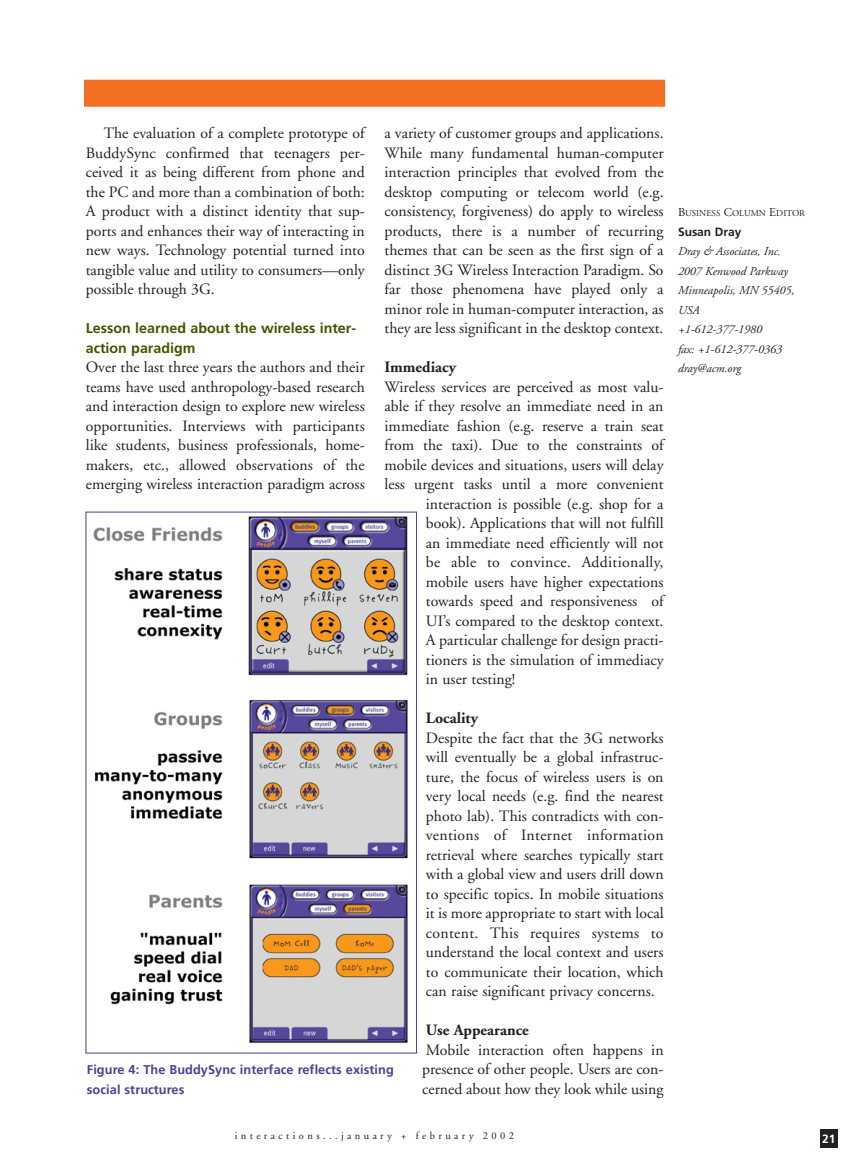
<style>
.page{position:relative;width:864px;height:1175px;background:#fff}
.page>*{position:absolute;margin:0;border:0;box-sizing:border-box;transform-origin:0 0}
.t1{font:15.75px/19.5px "Adobe Garamond";color:#231f20;text-align:justify}
.t2{font:700 15.75px "Adobe Garamond";color:#231f20}
.t3{font:15.75px "Adobe Garamond";letter-spacing:.02em;color:#231f20}
.t4{font:700 14.25px/19.5px "Frutiger";color:#435400}
.t5{font:700 12.75px/19.5px "Frutiger";letter-spacing:.005em;color:#4d3f93}
.t6{font:italic 12px/19.5px "Adobe Garamond";color:#231f20}
.t7{font:700 12px "Frutiger";color:#231f20}
.t8{font:700 12px "Frutiger";color:#fff}
.t9{font:10.5px "Adobe Garamond";letter-spacing:.325em;color:#231f20}
.t10{font:9px "Adobe Garamond";color:#231f20}
.s1{font-size:12px}
</style>
<div class="page">
<div style="left:820px;top:1130px;width:18px;height:18px;background:#231f20"></div>
<div style="left:84px;top:80px;width:581px;height:27px;background:#f36f21"></div>
<img style="left:93px;top:516px;width:315px;height:528px">
<p class="t1" style="left:86px;top:125px;width:281px;text-indent:18px">The evaluation of a complete prototype of BuddySync confirmed that teenagers per&shy;ceived it as being different from phone and the PC and more than a combination of both:<br>A product with a distinct identity that sup&shy;ports and enhances their way of interacting in new ways. Technology potential turned into tangible value and utility to consumers—only possible through 3G.</p>
<p class="t4" style="left:86px;top:319px;width:272px">Lesson learned about the wireless inter&shy;action paradigm</p>
<p class="t1" style="left:86px;top:359px;width:281px">Over the last three years the authors and their teams have used anthropology-based research and interaction design to explore new wireless opportunities. Interviews with participants like students, business professionals, home&shy;makers, etc., allowed observations of the emerging wireless interaction paradigm across</p>
<p class="t1" style="left:385px;top:125px;width:281px">a variety of customer groups and applications.<br>While many fundamental human-computer interaction principles that evolved from the desktop computing or telecom world (e.g. consistency, forgiveness) do apply to wireless products, there is a number of recurring themes that can be seen as the first sign of a distinct 3G Wireless Interaction Paradigm. So far those phenomena have played only a minor role in human-computer interaction, as they are less significant in the desktop context.</p>
<p class="t2" style="left:385px;top:361px;width:73px">Immediacy</p>
<p class="t1" style="left:385px;top:378px;width:280px">Wireless services are perceived as most valu-</p>
<p class="t1" style="left:385px;top:398px;width:280px">able if they resolve an immediate need in an</p>
<p class="t1" style="left:385px;top:417px;width:281px">immediate fashion (e.g. reserve a train seat</p>
<p class="t1" style="left:385px;top:437px;width:281px">from the taxi). Due to the constraints of</p>
<p class="t1" style="left:385px;top:456px;width:280px">mobile devices and situations, users will delay</p>
<p class="t1" style="left:385px;top:476px;width:280px">less urgent tasks until a more convenient</p>
<p class="t1" style="left:426px;top:495px;width:239px">interaction is possible (e.g. shop for a</p>
<p class="t1" style="left:426px;top:515px;width:239px">book). Applications that will not fulfill</p>
<p class="t1" style="left:426px;top:534px;width:239px">an immediate need efficiently will not</p>
<p class="t3" style="left:426px;top:556px;width:239px">be able to convince. Additionally,</p>
<p class="t1" style="left:426px;top:573px;width:239px">mobile users have higher expectations</p>
<p class="t1" style="left:426px;top:593px;width:239px">towards speed and responsiveness of</p>
<p class="t1" style="left:426px;top:612px;width:239px">UI’s compared to the desktop context.</p>
<p class="t1" style="left:426px;top:632px;width:239px">A particular challenge for design practi-</p>
<p class="t1" style="left:426px;top:651px;width:239px">tioners is the simulation of immediacy</p>
<p class="t1" style="left:426px;top:671px;width:91px">in user testing!</p>
<p class="t2" style="left:426px;top:712px;width:54px">Locality</p>
<p class="t1" style="left:426px;top:729px;width:239px">Despite the fact that the 3G networks will eventually be a global infrastruc&shy;ture, the focus of wireless users is on very local needs (e.g. find the nearest photo lab). This contradicts with con&shy;ventions of Internet information retrieval where searches typically start with a global view and users drill down to specific topics. In mobile situations it is more appropriate to start with local content. This requires systems to understand the local context and users to communicate their location, which can raise significant privacy concerns.</p>
<p class="t2" style="left:426px;top:1024px;width:104px">Use Appearance</p>
<p class="t1" style="left:422px;top:1041px;width:243px">Mobile interaction often happens in presence of other people. Users are con&shy;cerned about how they look while using</p>
<p class="t5" style="left:87px;top:1061px;width:308px">Figure 4: The BuddySync interface reflects existing social structures</p>
<p class="t10" style="left:678px;top:210px;width:128px"><span class="s1">B</span>USINESS <span class="s1">C</span>OLUMN <span class="s1">E</span>DITOR</p>
<p class="t7" style="left:678px;top:226px;width:65px">Susan Dray</p>
<p class="t6" style="left:678px;top:243px;width:118px">Dray &amp; Associates, Inc.<br>2007 Kenwood Parkway<br>Minneapolis, MN 55405,<br>USA<br>+1-612-377-1980<br>fax: +1-612-377-0363 dray@acm.org</p>
<p class="t9" style="left:235px;top:1131px;width:281px">interactions...january + february 2002</p>
<p class="t8" style="left:822px;top:1133px;width:15px">21</p>
</div>
